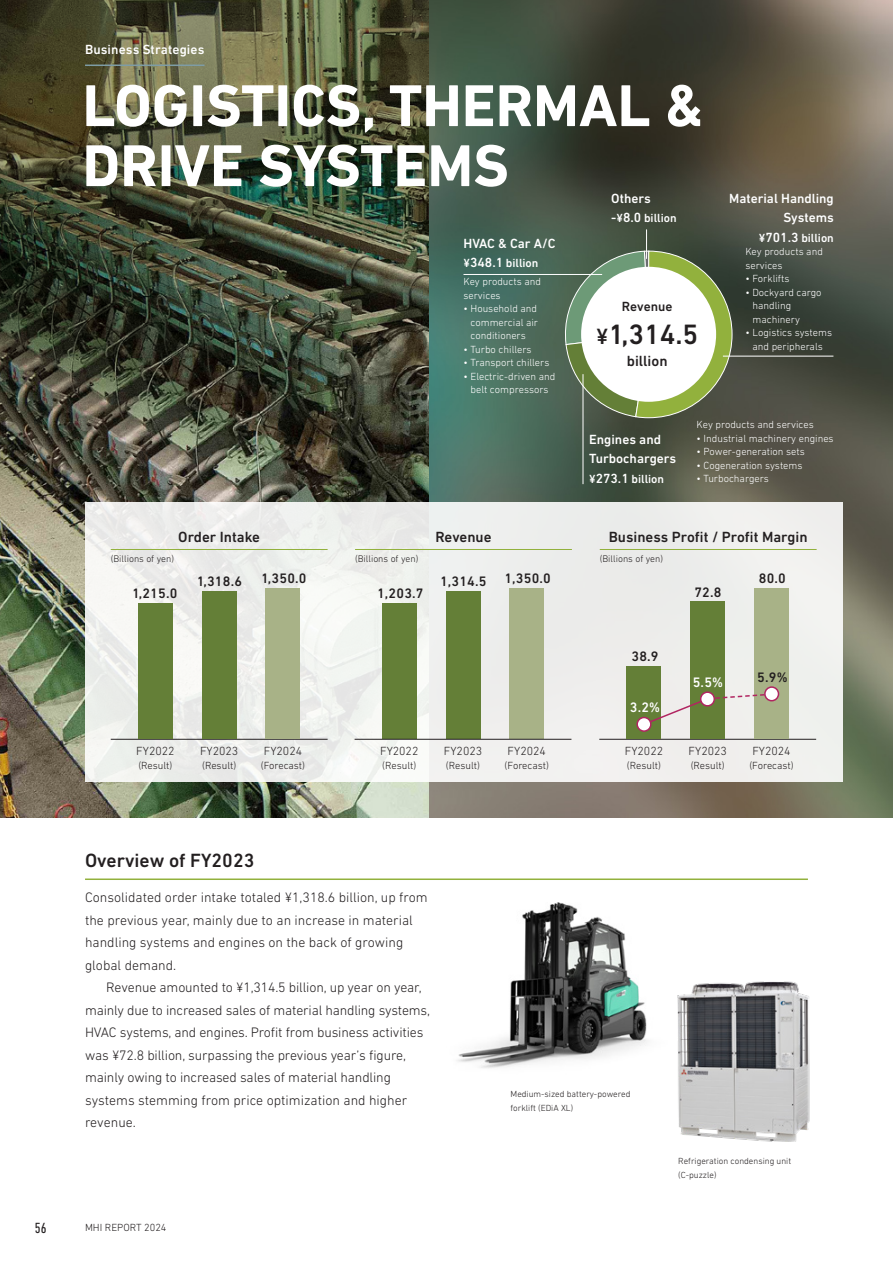
<style>
.page{position:relative;width:893px;height:1263px;background:#fff}
.page>*{position:absolute;margin:0;border:0;box-sizing:border-box;transform-origin:0 0}
.t1{font:700 60px/60px "DIN Next LT Pro";color:#fff}
.t2{font:500 28.5px "DIN Next LT Pro";color:#231f20}
.t3{font:500 19.5px "DIN Next LT Pro";color:#231f20}
.t4{font:500 15px "DIN Next LT Pro";color:#231f20}
.t5{font:condensed 15px "DIN Next LT Pro";color:#231f20}
.t6{font:300 13.95px/22.5px "DIN Next LT Pro";letter-spacing:-.01em;color:#231f20}
.t7{font:500 13.95px "DIN Next LT Pro";letter-spacing:.015em;color:#231f20}
.t8{font:500 13.95px "DIN Next LT Pro";color:#fff}
.t9{font:500 13.5px/19.5px "DIN Next LT Pro";color:#fff;text-align:right}
.t10{font:500 13.5px "DIN Next LT Pro";color:#231f20}
.t11{font:300 12px "DIN Next LT Pro";color:#231f20}
.t12{font:500 12px "DIN Next LT Pro";color:#fff}
.t13{font:300 10.5px/13.5px "DIN Next LT Pro";color:#fff}
.t14{font:300 10.5px "DIN Next LT Pro";color:#231f20}
.t15{font:300 9.75px "DIN Next LT Pro";color:#231f20}
.t16{font:300 9px/13.5px "DIN Next LT Pro";color:#231f20}
.s1{font-size:13.5px}
.s2{font-size:22.5px}
</style>
<div class="page">
<img style="left:791px;top:0;width:102px;height:817px">
<img style="left:0;top:0;width:791px;height:817px">
<div style="left:85px;top:502px;width:757px;height:280px;background:#eeefed"></div>
<hr style="left:111px;top:739px;width:217px;height:1px;background:#231f20">
<div style="left:202px;top:591px;width:34px;height:148px;background:#647f37"></div>
<div style="left:138px;top:603px;width:35px;height:136px;background:#647f37"></div>
<div style="left:266px;top:588px;width:34px;height:151px;background:#a8b287"></div>
<div style="left:446px;top:591px;width:34px;height:148px;background:#647f37"></div>
<div style="left:382px;top:603px;width:34px;height:136px;background:#647f37"></div>
<div style="left:510px;top:588px;width:34px;height:151px;background:#a8b287"></div>
<hr style="left:355px;top:739px;width:216px;height:1px;background:#231f20">
<hr style="left:85px;top:878px;width:723px;height:2px;background:#92b13d">
<svg style="left:560px;top:250px;width:173px;height:168px;background:#698050"></svg>
<div style="left:581px;top:267px;width:135px;height:135px;background:#fff;border-radius:50%"></div>
<hr style="left:646px;top:229px;width:1px;height:30px;background:#fff">
<hr style="left:723px;top:356px;width:110px;height:1px;background:#fff">
<hr style="left:463px;top:274px;width:139px;height:1px;background:#fff">
<hr style="left:583px;top:374px;width:1px;height:110px;background:#fff">
<hr style="left:599px;top:739px;width:217px;height:1px;background:#231f20">
<div style="left:690px;top:602px;width:35px;height:137px;background:#647f37"></div>
<div style="left:627px;top:666px;width:34px;height:73px;background:#647f37"></div>
<div style="left:754px;top:588px;width:35px;height:151px;background:#a8b287"></div>
<div style="left:637px;top:717px;width:14px;height:14px;background:#fff;border-radius:50%"></div>
<div style="left:636px;top:717px;width:16px;height:15px;border:2px solid #b12561;border-radius:50%"></div>
<img style="left:457px;top:902px;width:190px;height:166px">
<img style="left:677px;top:981px;width:133px;height:161px">
<svg style="left:642px;top:694px;width:132px;height:32px"></svg>
<div style="left:701px;top:692px;width:13px;height:14px;background:#fff;border-radius:50%"></div>
<div style="left:700px;top:691px;width:15px;height:15px;border:2px solid #b12561;border-radius:50%"></div>
<div style="left:765px;top:687px;width:13px;height:14px;background:#fff;border-radius:50%"></div>
<div style="left:764px;top:686px;width:15px;height:15px;border:2px solid #b12561;border-radius:50%"></div>
<hr style="left:111px;top:549px;width:217px;height:1px;background:#92b13d">
<hr style="left:355px;top:549px;width:217px;height:1px;background:#92b13d">
<hr style="left:600px;top:549px;width:217px;height:1px;background:#92b13d">
<hr style="left:85px;top:65px;width:119px;height:1px;background:#7e9ca5">
<p class="t9" style="left:85px;top:39px;width:121px">Business Strategies</p>
<h1 class="t1" style="left:82px;top:75px;width:623px">LOGISTICS, THERMAL &amp;<br>DRIVE SYSTEMS</h1>
<p class="t9" style="left:463px;top:233px;width:94px">HVAC &amp; Car A/C</p>
<p class="t12" style="left:463px;top:256px;width:76px">¥<span class="s1">348.1</span> billion</p>
<p class="t13" style="left:463px;top:275px;width:79px">Key products and services</p>
<p class="t13" style="left:470px;top:302px;width:69px;text-align:justify;text-indent:-7px">• Household and commercial air conditioners</p>
<p class="t13" style="left:463px;top:342px;width:70px">• Turbo chillers</p>
<p class="t13" style="left:463px;top:356px;width:87px">• Transport chillers</p>
<p class="t13" style="left:463px;top:369px;width:93px;text-align:center">• Electric-driven and belt compressors</p>
<p class="t9" style="left:611px;top:188px;width:41px">Others</p>
<p class="t12" style="left:611px;top:211px;width:67px"><span class="s1">-</span>¥<span class="s1">8.0</span> billion</p>
<p class="t10" style="left:622px;top:298px;width:52px">Revenue</p>
<h2 class="t2" style="left:596px;top:318px;width:103px"><span class="s2">¥</span>1,314.5</h2>
<p class="t4" style="left:627px;top:352px;width:42px">billion</p>
<p class="t9" style="left:729px;top:188px;width:106px">Material Handling<br>Systems</p>
<p class="t12" style="left:759px;top:231px;width:76px">¥<span class="s1">701.3</span> billion</p>
<p class="t13" style="left:745px;top:245px;width:79px">Key products and services</p>
<p class="t13" style="left:745px;top:272px;width:46px">• Forklifts</p>
<p class="t13" style="left:752px;top:285px;width:71px;text-indent:-7px">• Dockyard cargo handling machinery</p>
<p class="t13" style="left:745px;top:326px;width:88px;text-align:center">• Logistics systems and peripherals</p>
<p class="t9" style="left:589px;top:430px;width:89px;text-align:left">Engines and<br>Turbochargers</p>
<p class="t12" style="left:589px;top:472px;width:76px">¥<span class="s1">273.1</span> billion</p>
<p class="t13" style="left:696px;top:418px;width:119px">Key products and services</p>
<p class="t13" style="left:696px;top:431px;width:139px">• Industrial machinery engines</p>
<p class="t13" style="left:696px;top:445px;width:110px">• Power-generation sets</p>
<p class="t13" style="left:696px;top:458px;width:107px">• Cogeneration systems</p>
<p class="t13" style="left:696px;top:472px;width:74px">• Turbochargers</p>
<p class="t4" style="left:178px;top:529px;width:83px">Order Intake</p>
<p class="t4" style="left:435px;top:529px;width:58px">Revenue</p>
<p class="t4" style="left:609px;top:529px;width:200px">Business Profit / Profit Margin</p>
<p class="t15" style="left:111px;top:553px;width:65px">(Billions of yen)</p>
<p class="t15" style="left:355px;top:553px;width:65px">(Billions of yen)</p>
<p class="t15" style="left:600px;top:553px;width:65px">(Billions of yen)</p>
<p class="t7" style="left:132px;top:585px;width:47px">1,215.0</p>
<p class="t7" style="left:197px;top:573px;width:47px">1,318.6</p>
<p class="t7" style="left:504px;top:570px;width:48px">1,350.0</p>
<p class="t7" style="left:377px;top:585px;width:48px">1,203.7</p>
<p class="t7" style="left:261px;top:570px;width:47px">1,350.0</p>
<p class="t7" style="left:440px;top:573px;width:48px">1,314.5</p>
<p class="t7" style="left:694px;top:584px;width:29px">72.8</p>
<p class="t7" style="left:759px;top:570px;width:29px">80.0</p>
<p class="t7" style="left:631px;top:648px;width:29px">38.9</p>
<p class="t8" style="left:693px;top:674px;width:32px">5.5%</p>
<p class="t7" style="left:757px;top:669px;width:32px">5.9%</p>
<p class="t8" style="left:630px;top:699px;width:32px">3.2%</p>
<p class="t11" style="left:136px;top:744px;width:40px">FY2022</p>
<p class="t14" style="left:138px;top:759px;width:36px">(Result)</p>
<p class="t11" style="left:200px;top:744px;width:40px">FY2023</p>
<p class="t14" style="left:202px;top:759px;width:36px">(Result)</p>
<p class="t11" style="left:264px;top:744px;width:40px">FY2024</p>
<p class="t14" style="left:261px;top:759px;width:46px">(Forecast)</p>
<p class="t11" style="left:380px;top:744px;width:40px">FY2022</p>
<p class="t14" style="left:382px;top:759px;width:36px">(Result)</p>
<p class="t11" style="left:444px;top:744px;width:40px">FY2023</p>
<p class="t14" style="left:446px;top:759px;width:36px">(Result)</p>
<p class="t11" style="left:508px;top:744px;width:40px">FY2024</p>
<p class="t14" style="left:505px;top:759px;width:46px">(Forecast)</p>
<p class="t11" style="left:625px;top:744px;width:40px">FY2022</p>
<p class="t14" style="left:627px;top:759px;width:36px">(Result)</p>
<p class="t11" style="left:689px;top:744px;width:40px">FY2023</p>
<p class="t14" style="left:691px;top:759px;width:36px">(Result)</p>
<p class="t11" style="left:752px;top:744px;width:40px">FY2024</p>
<p class="t14" style="left:749px;top:759px;width:46px">(Forecast)</p>
<h3 class="t3" style="left:85px;top:849px;width:171px">Overview of FY2023</h3>
<p class="t6" style="left:85px;top:886px;width:344px">Consolidated order intake totaled ¥1,318.6 billion, up from the previous year, mainly due to an increase in material handling systems and engines on the back of growing global demand.</p>
<p class="t6" style="left:85px;top:976px;width:347px;text-indent:21px">Revenue amounted to ¥1,314.5 billion, up year on year, mainly due to increased sales of material handling systems, HVAC systems, and engines. Profit from business activities was ¥72.8 billion, surpassing the previous year’s figure, mainly owing to increased sales of material handling systems stemming from price optimization and higher revenue.</p>
<p class="t5" style="left:35px;top:1219px;width:14px">56</p>
<p class="t14" style="left:85px;top:1222px;width:83px">MHI REPORT 2024</p>
<p class="t16" style="left:511px;top:1087px;width:121px">Medium-sized battery-powered forklift (EDiA XL)</p>
<p class="t16" style="left:678px;top:1154px;width:114px">Refrigeration condensing unit (C-puzzle)</p>
</div>
